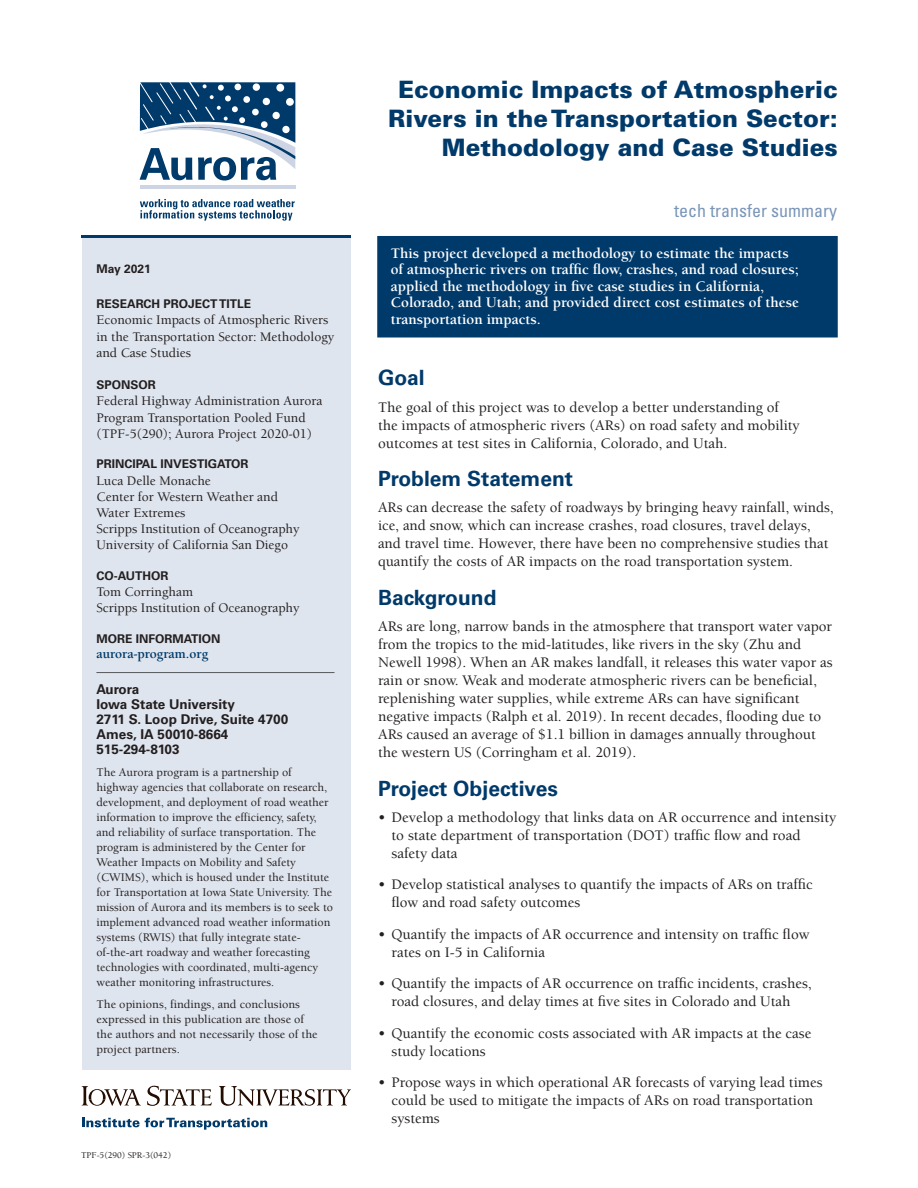
<style>
.page{position:relative;width:918px;height:1188px;background:#fff}
.page>*{position:absolute;margin:0;border:0;box-sizing:border-box;transform-origin:0 0}
.t1{font:900 24px/28.8px "Univers LT Std";color:#003a6a;text-align:right}
.Head_1{font:700 21px "Univers";color:#003a6a}
.tech_transfer_summar{font:condensed 18px "Univers";color:#7a95b8}
.Body_text{font:500 15px/18px "Berkeley Std";color:#231f20}
.pullout_sentence{font:700 15px/16.5px "Berkeley Std";color:#fff}
.info{font:500 13.5px/16.2px "Berkeley Std";color:#231f20}
.address{font:700 13.5px "Univers";color:#231f20}
.info-2{font:700 13.5px "Berkeley Std";color:#003a6a}
.Aurora_summary{font:500 12px/15px "Berkeley Std";color:#231f20}
.label{font:700 12px "Univers";color:#231f20}
.date{font:700 12px "Univers";color:#231f20}
.Bird_Turd{font:500 9px "Berkeley Std";color:#231f20}
</style>
<div class="page">
<svg style="left:140px;top:199px;width:155px;height:22px"></svg>
<hr style="left:140px;top:186px;width:155px;height:3px;background:#cdd5e4">
<svg style="left:139px;top:82px;width:156px;height:99px"></svg>
<div style="left:377px;top:236px;width:461px;height:102px;background:#003a6a;border:2px solid #003a6a"></div>
<div style="left:82px;top:236px;width:268px;height:833px;background:#dfe5ee"></div>
<hr style="left:81px;top:235px;width:270px;height:3px;background:#003a6a">
<hr style="left:96px;top:672px;width:239px;height:1px;background:#57585a">
<svg style="left:82px;top:1086px;width:59px;height:20px"></svg>
<svg style="left:147px;top:1086px;width:65px;height:20px"></svg>
<svg style="left:219px;top:1086px;width:132px;height:20px"></svg>
<svg style="left:82px;top:1118px;width:185px;height:12px"></svg>
<p class="date" style="left:96px;top:262px;width:56px">May 2021</p>
<h1 class="label" style="left:96px;top:297px;width:156px">RESEARCH PROJECT TITLE</h1>
<p class="info" style="left:96px;top:312px;width:239px">Economic Impacts of Atmospheric Rivers in the Transportation Sector: Methodology and Case Studies</p>
<h1 class="label" style="left:96px;top:378px;width:61px">SPONSOR</h1>
<p class="info" style="left:96px;top:393px;width:227px">Federal Highway Administration Aurora<br>Program Transportation Pooled Fund</p>
<p class="info" style="left:96px;top:426px;width:217px">(TPF-5(290); Aurora Project 2020-01)</p>
<h1 class="label" style="left:96px;top:457px;width:154px">PRINCIPAL INVESTIGATOR</h1>
<p class="info" style="left:96px;top:473px;width:116px">Luca Delle Monache</p>
<p class="info" style="left:96px;top:489px;width:183px">Center for Western Weather and</p>
<p class="info" style="left:96px;top:505px;width:91px">Water Extremes</p>
<p class="info" style="left:96px;top:521px;width:205px">Scripps Institution of Oceanography</p>
<p class="info" style="left:96px;top:537px;width:193px">University of California San Diego</p>
<h1 class="label" style="left:96px;top:569px;width:74px">CO-AUTHOR</h1>
<p class="info" style="left:96px;top:584px;width:98px">Tom Corringham</p>
<p class="info" style="left:96px;top:600px;width:205px">Scripps Institution of Oceanography</p>
<h1 class="label" style="left:96px;top:632px;width:126px">MORE INFORMATION</h1>
<p class="info-2" style="left:96px;top:647px;width:113px">aurora-program.org</p>
<p class="address" style="left:96px;top:682px;width:44px">Aurora</p>
<p class="address" style="left:96px;top:697px;width:140px">Iowa State University</p>
<p class="address" style="left:96px;top:712px;width:194px">2711 S. Loop Drive, Suite 4700</p>
<p class="address" style="left:96px;top:727px;width:133px">Ames, IA 50010-8664</p>
<p class="address" style="left:96px;top:742px;width:85px">515-294-8103</p>
<p class="Aurora_summary" style="left:96px;top:765px;width:238px">The Aurora program is a partnership of highway agencies that collaborate on research, development, and deployment of road weather information to improve the efficiency, safety, and reliability of surface transportation. The program is administered by the Center for Weather Impacts on Mobility and Safety (CWIMS), which is housed under the Institute for Transportation at Iowa State University. The mission of Aurora and its members is to seek to implement advanced road weather information systems (RWIS) that fully integrate state&shy;of-the-art roadway and weather forecasting technologies with coordinated, multi-agency weather monitoring infrastructures.</p>
<p class="Aurora_summary" style="left:96px;top:997px;width:223px">The opinions, findings, and conclusions expressed in this publication are those of the authors and not necessarily those of the project partners.</p>
<p class="Bird_Turd" style="left:81px;top:1151px;width:92px">TPF-5(290) SPR-3(042)</p>
<p class="t1" style="left:388px;top:75px;width:451px">Economic Impacts of Atmospheric<br>Rivers in the Transportation Sector:<br>Methodology and Case Studies</p>
<p class="tech_transfer_summar" style="left:674px;top:199px;width:164px">tech transfer summary</p>
<p class="pullout_sentence" style="left:391px;top:245px;width:410px">This project developed a methodology to estimate the impacts of atmospheric rivers on traffic flow, crashes, and road closures; applied the methodology in five case studies in California, Colorado, and Utah; and provided direct cost estimates of these transportation impacts.</p>
<h1 class="Head_1" style="left:378px;top:366px;width:48px">Goal</h1>
<p class="Body_text" style="left:378px;top:398px;width:423px">The goal of this project was to develop a better understanding of the impacts of atmospheric rivers (ARs) on road safety and mobility outcomes at test sites in California, Colorado, and Utah.</p>
<h1 class="Head_1" style="left:378px;top:467px;width:197px">Problem Statement</h1>
<p class="Body_text" style="left:378px;top:499px;width:457px">ARs can decrease the safety of roadways by bringing heavy rainfall, winds, ice, and snow, which can increase crashes, road closures, travel delays, and travel time. However, there have been no comprehensive studies that quantify the costs of AR impacts on the road transportation system.</p>
<h1 class="Head_1" style="left:378px;top:585px;width:120px">Background</h1>
<p class="Body_text" style="left:378px;top:618px;width:456px">ARs are long, narrow bands in the atmosphere that transport water vapor from the tropics to the mid-latitudes, like rivers in the sky (Zhu and Newell 1998). When an AR makes landfall, it releases this water vapor as rain or snow. Weak and moderate atmospheric rivers can be beneficial, replenishing water supplies, while extreme ARs can have significant negative impacts (Ralph et al. 2019). In recent decades, flooding due to ARs caused an average of $1.1 billion in damages annually throughout the western US (Corringham et al. 2019).</p>
<h1 class="Head_1" style="left:378px;top:776px;width:181px">Project Objectives</h1>
<p class="Body_text" style="left:392px;top:809px;width:446px;text-indent:-14px">• Develop a methodology that links data on AR occurrence and intensity to state department of transportation (DOT) traffic flow and road safety data</p>
<p class="Body_text" style="left:392px;top:876px;width:423px;text-indent:-14px">• Develop statistical analyses to quantify the impacts of ARs on traffic flow and road safety outcomes</p>
<p class="Body_text" style="left:392px;top:926px;width:420px;text-indent:-14px">• Quantify the impacts of AR occurrence and intensity on traffic flow rates on I-5 in California</p>
<p class="Body_text" style="left:378px;top:975px;width:435px;text-align:center">• Quantify the impacts of AR occurrence on traffic incidents, crashes, road closures, and delay times at five sites in Colorado and Utah</p>
<p class="Body_text" style="left:392px;top:1025px;width:421px;text-indent:-14px">• Quantify the economic costs associated with AR impacts at the case study locations</p>
<p class="Body_text" style="left:392px;top:1074px;width:433px;text-indent:-14px">• Propose ways in which operational AR forecasts of varying lead times could be used to mitigate the impacts of ARs on road transportation systems</p>
</div>
